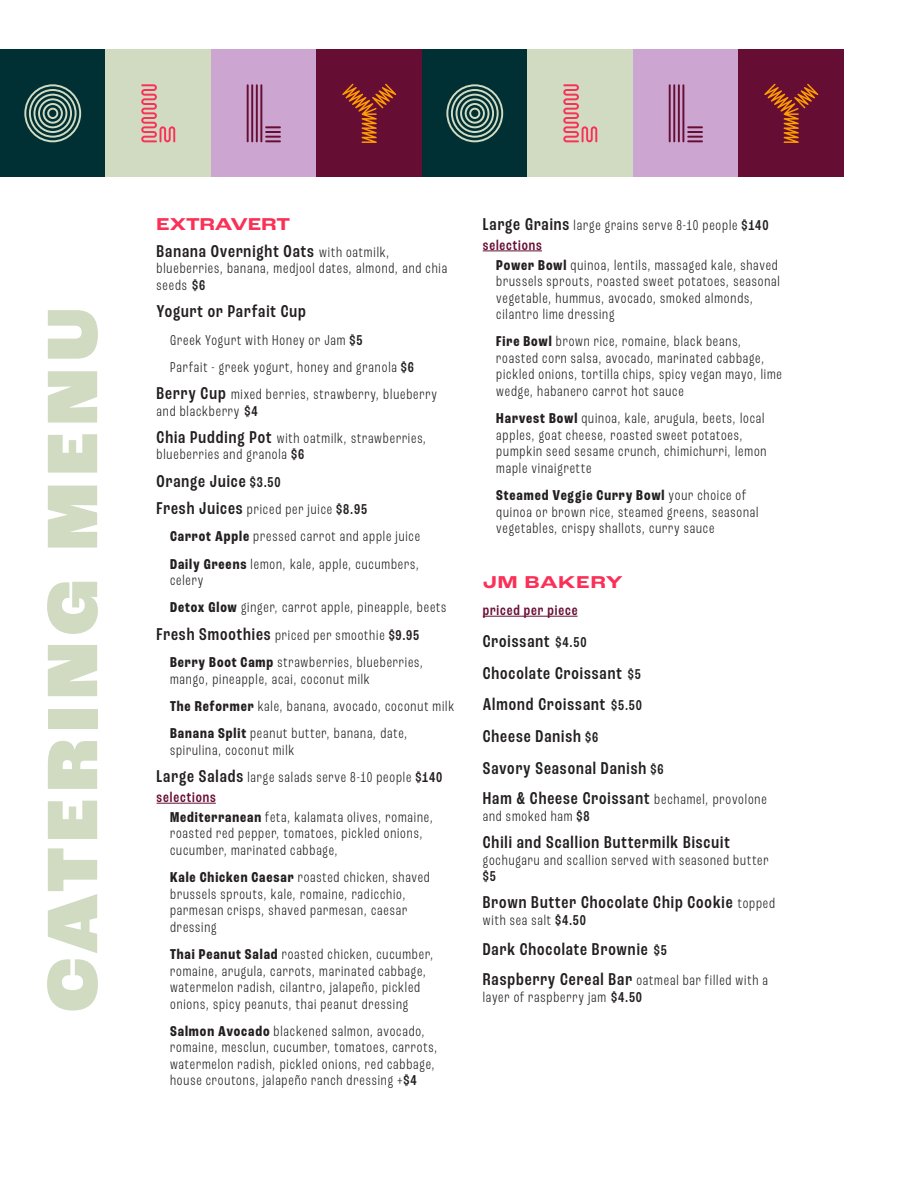
<style>
.page{position:relative;width:918px;height:1188px;background:#fff}
.page>*{position:absolute;margin:0;border:0;box-sizing:border-box;transform-origin:0 0}
.vendor_name{font:900 75px "Roc Grotesk";letter-spacing:.095em;color:#d1dbc2}
.food_item{font:500 condensed 18px "Roc Grotesk";letter-spacing:.055em;color:#231f20}
.food_item-2{font:700 expanded 18px "Roc Grotesk";letter-spacing:.005em;color:#fa3057}
.food_item-3{font:700 expanded 18px "Roc Grotesk";letter-spacing:.05em;color:#fa3057}
.food_item-4{font:300 condensed 15px/16.5px "Roc Grotesk";letter-spacing:.06em;color:#231f20}
.food_item-5{font:500 condensed 15px "Roc Grotesk";letter-spacing:.06em;color:#660d33}
.s1{font-weight:300;font-size:15px}
.s2{font-weight:500}
.s3{font-weight:500;font-size:18px}
.s4{font-size:15px}
.s5{font-weight:700}
</style>
<div class="page">
<hr style="left:157px;top:803px;width:59px;height:1px;background:#660d33">
<hr style="left:483px;top:251px;width:59px;height:1px;background:#660d33">
<hr style="left:483px;top:616px;width:95px;height:1px;background:#660d33">
<div style="left:0;top:49px;width:106px;height:127px;background:#003033"></div>
<div style="left:211px;top:49px;width:106px;height:127px;background:#cca6d1"></div>
<div style="left:106px;top:49px;width:105px;height:127px;background:#d1dbc2"></div>
<div style="left:317px;top:49px;width:105px;height:127px;background:#660d33"></div>
<svg style="left:141px;top:84px;width:34px;height:58px"></svg>
<svg style="left:265px;top:126px;width:16px;height:16px"></svg>
<hr style="left:260px;top:84px;width:2px;height:58px;background:#660d33">
<hr style="left:256px;top:84px;width:2px;height:58px;background:#660d33">
<hr style="left:251px;top:84px;width:2px;height:58px;background:#660d33">
<hr style="left:247px;top:84px;width:2px;height:58px;background:#660d33">
<svg style="left:342px;top:84px;width:54px;height:59px"></svg>
<svg style="left:24px;top:84px;width:57px;height:58px"></svg>
<div style="left:422px;top:49px;width:106px;height:127px;background:#003033"></div>
<div style="left:633px;top:49px;width:106px;height:127px;background:#cca6d1"></div>
<div style="left:528px;top:49px;width:105px;height:127px;background:#d1dbc2"></div>
<div style="left:739px;top:49px;width:105px;height:127px;background:#660d33"></div>
<svg style="left:563px;top:84px;width:34px;height:58px"></svg>
<svg style="left:687px;top:126px;width:16px;height:16px"></svg>
<hr style="left:682px;top:84px;width:2px;height:58px;background:#660d33">
<hr style="left:678px;top:84px;width:2px;height:58px;background:#660d33">
<hr style="left:673px;top:84px;width:2px;height:58px;background:#660d33">
<hr style="left:669px;top:84px;width:2px;height:58px;background:#660d33">
<svg style="left:764px;top:84px;width:54px;height:59px"></svg>
<svg style="left:446px;top:84px;width:57px;height:58px"></svg>
<p class="vendor_name" style="left:26px;top:1012px;width:706px;rotate:-90deg">CATERING MENU</p>
<p class="food_item-2" style="left:157px;top:213px;width:135px">EXTRAVERT</p>
<p class="food_item" style="left:157px;top:241px;width:234px">Banana Overnight Oats <span class="s1">with oatmilk,</span></p>
<p class="food_item-4" style="left:157px;top:260px;width:292px">blueberries, banana, medjool dates, almond, and chia seeds <span class="s2">$6</span></p>
<p class="food_item" style="left:157px;top:301px;width:151px">Yogurt or Parfait Cup</p>
<p class="food_item-4" style="left:170px;top:331px;width:194px">Greek Yogurt with Honey or Jam <span class="s2">$5</span></p>
<p class="food_item-4" style="left:170px;top:359px;width:245px">Parfait - greek yogurt, honey and granola <span class="s2">$6</span></p>
<p class="food_item-4" style="left:157px;top:386px;width:282px"><span class="s3">Berry Cup</span> mixed berries, strawberry, blueberry and blackberry <span class="s2">$4</span></p>
<p class="food_item-4" style="left:157px;top:430px;width:271px"><span class="s3">Chia Pudding Pot</span> with oatmilk, strawberries, blueberries and granola <span class="s2">$6</span></p>
<p class="food_item" style="left:157px;top:470px;width:126px">Orange Juice <span class="s4">$3.50</span></p>
<p class="food_item-4" style="left:157px;top:501px;width:212px"><span class="s3">Fresh Juices</span> priced per juice <span class="s2">$8.95</span></p>
<p class="food_item-4" style="left:170px;top:528px;width:252px"><span class="s5">Carrot Apple</span> pressed carrot and apple juice</p>
<p class="food_item-4" style="left:170px;top:556px;width:251px"><span class="s5">Daily Greens</span> lemon, kale, apple, cucumbers, celery</p>
<p class="food_item-4" style="left:170px;top:599px;width:278px"><span class="s5">Detox Glow</span> ginger, carrot apple, pineapple, beets</p>
<p class="food_item-4" style="left:157px;top:627px;width:264px"><span class="s3">Fresh Smoothies</span> priced per smoothie <span class="s2">$9.95</span></p>
<p class="food_item-4" style="left:170px;top:654px;width:255px"><span class="s5">Berry Boot Camp</span> strawberries, blueberries, mango, pineapple, acai, coconut milk</p>
<p class="food_item-4" style="left:170px;top:698px;width:285px"><span class="s5">The Reformer</span> kale, banana, avocado, coconut milk</p>
<p class="food_item-4" style="left:170px;top:725px;width:239px"><span class="s5">Banana Split</span> peanut butter, banana, date, spirulina, coconut milk</p>
<p class="food_item-4" style="left:157px;top:769px;width:287px"><span class="s3">Large Salads</span> large salads serve 8-10 people <span class="s2">$140</span></p>
<p class="food_item-5" style="left:157px;top:788px;width:61px">selections</p>
<p class="food_item-4" style="left:170px;top:809px;width:265px"><span class="s5">Mediterranean</span> feta, kalamata olives, romaine, roasted red pepper, tomatoes, pickled onions, cucumber, marinated cabbage,</p>
<p class="food_item-4" style="left:170px;top:869px;width:261px"><span class="s5">Kale Chicken Caesar</span> roasted chicken, shaved brussels sprouts, kale, romaine, radicchio, parmesan crisps, shaved parmesan, caesar dressing</p>
<p class="food_item-4" style="left:170px;top:946px;width:265px"><span class="s5">Thai Peanut Salad</span> roasted chicken, cucumber, romaine, arugula, carrots, marinated cabbage, watermelon radish, cilantro, jalapeño, pickled onions, spicy peanuts, thai peanut dressing</p>
<p class="food_item-4" style="left:170px;top:1023px;width:269px"><span class="s5">Salmon Avocado</span> blackened salmon, avocado, romaine, mesclun, cucumber, tomatoes, carrots, watermelon radish, pickled onions, red cabbage, house croutons, jalapeño ranch dressing +<span class="s2">$4</span></p>
<p class="food_item-4" style="left:483px;top:217px;width:287px"><span class="s3">Large Grains</span> large grains serve 8-10 people <span class="s2">$140</span></p>
<p class="food_item-5" style="left:483px;top:236px;width:61px">selections</p>
<p class="food_item-4" style="left:496px;top:257px;width:285px"><span class="s5">Power Bowl</span> quinoa, lentils, massaged kale, shaved brussels sprouts, roasted sweet potatoes, seasonal vegetable, hummus, avocado, smoked almonds, cilantro lime dressing</p>
<p class="food_item-4" style="left:496px;top:333px;width:287px"><span class="s5">Fire Bowl</span> brown rice, romaine, black beans, roasted corn salsa, avocado, marinated cabbage, pickled onions, tortilla chips, spicy vegan mayo, lime wedge, habanero carrot hot sauce</p>
<p class="food_item-4" style="left:496px;top:410px;width:272px"><span class="s5">Harvest Bowl</span> quinoa, kale, arugula, beets, local apples, goat cheese, roasted sweet potatoes, pumpkin seed sesame crunch, chimichurri, lemon maple vinaigrette</p>
<p class="food_item-4" style="left:496px;top:487px;width:264px"><span class="s5">Steamed Veggie Curry Bowl</span> your choice of quinoa or brown rice, steamed greens, seasonal vegetables, crispy shallots, curry sauce</p>
<p class="food_item-3" style="left:483px;top:571px;width:142px">JM BAKERY</p>
<p class="food_item-5" style="left:483px;top:601px;width:96px">priced per piece</p>
<p class="food_item" style="left:483px;top:630px;width:105px">Croissant <span class="s4">$4.50</span></p>
<p class="food_item" style="left:483px;top:662px;width:160px">Chocolate Croissant <span class="s4">$5</span></p>
<p class="food_item" style="left:483px;top:694px;width:161px">Almond Croissant <span class="s4">$5.50</span></p>
<p class="food_item" style="left:483px;top:726px;width:117px">Cheese Danish <span class="s4">$6</span></p>
<p class="food_item" style="left:483px;top:758px;width:182px">Savory Seasonal Danish <span class="s4">$6</span></p>
<p class="food_item" style="left:483px;top:788px;width:285px">Ham &amp; Cheese Croissant <span class="s1">bechamel, provolone</span></p>
<p class="food_item-4" style="left:483px;top:808px;width:108px">and smoked ham <span class="s2">$8</span></p>
<p class="food_item" style="left:483px;top:832px;width:249px">Chili and Scallion Buttermilk Biscuit</p>
<p class="food_item-4" style="left:483px;top:851px;width:287px">gochugaru and scallion served with seasoned butter <span class="s2">$5</span></p>
<p class="food_item" style="left:483px;top:892px;width:294px">Brown Butter Chocolate Chip Cookie <span class="s1">topped</span></p>
<p class="food_item-4" style="left:483px;top:912px;width:105px">with sea salt <span class="s2">$4.50</span></p>
<p class="food_item" style="left:483px;top:939px;width:186px">Dark Chocolate Brownie <span class="s4">$5</span></p>
<p class="food_item-4" style="left:483px;top:972px;width:287px"><span class="s3">Raspberry Cereal Bar</span> oatmeal bar filled with a</p>
<p class="food_item-4" style="left:483px;top:989px;width:161px">layer of raspberry jam <span class="s2">$4.50</span></p>
</div>
